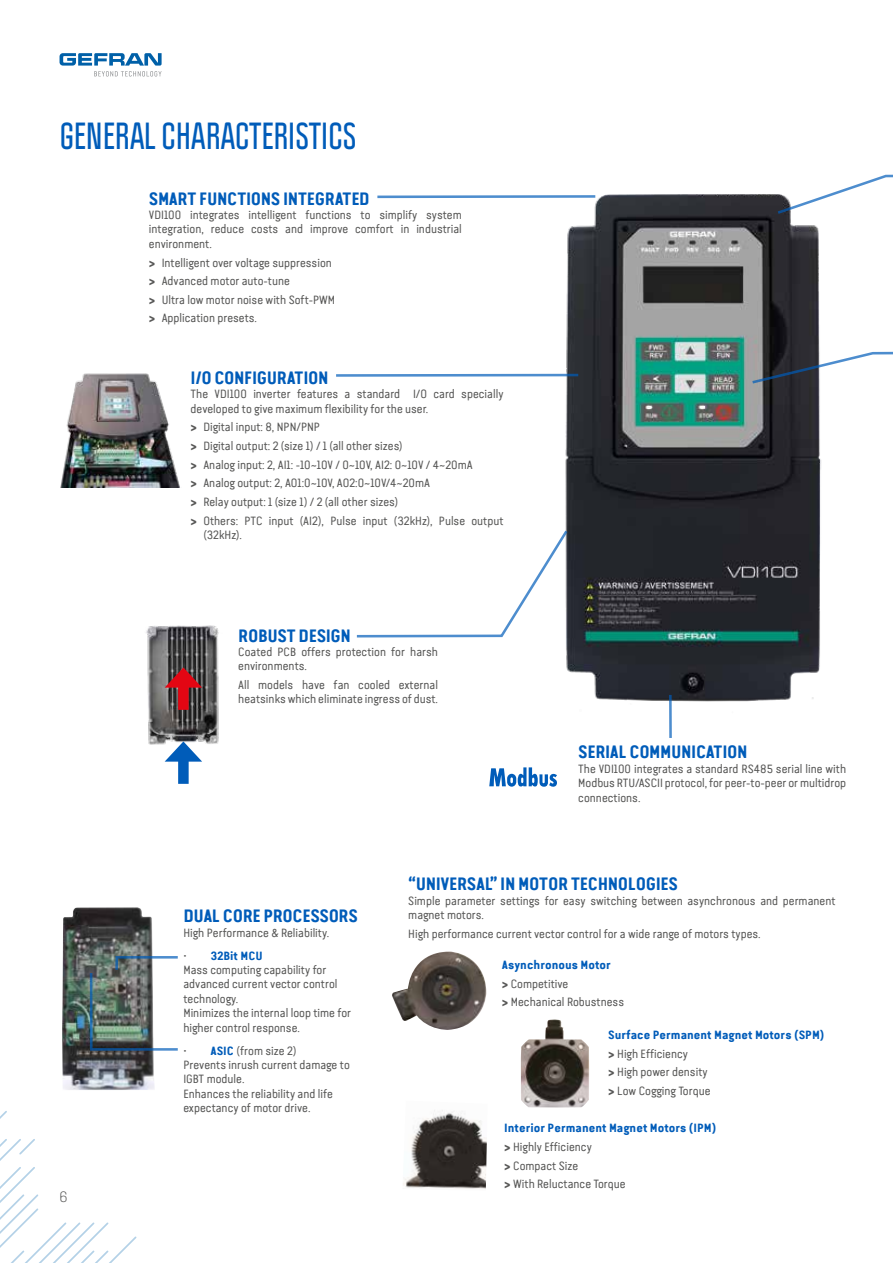
<style>
.page{position:relative;width:893px;height:1263px;background:#fff}
.page>*{position:absolute;margin:0;border:0;box-sizing:border-box;transform-origin:0 0}
.t1{font:700 33px "Politica";color:#005cb9;scale:.96 1}
.t2{font:700 18px "Van Condensed Pro";letter-spacing:-.025em;color:#005cb9;scale:.96 1}
.t3{font:300 15px "Van Condensed Light Pro";color:#575756}
.t4{font:12px/14.4px "Van Condensed Pro";color:#575756}
.s1{font-weight:700}
.s2{font-weight:700;color:#005cb9}
</style>
<div class="page">
<img style="left:550px;top:194px;width:271px;height:508px">
<svg style="left:0;top:1111px;width:137px;height:152px"></svg>
<svg style="left:60px;top:53px;width:102px;height:24px"></svg>
<img style="left:392px;top:951px;width:94px;height:79px">
<img style="left:403px;top:1110px;width:84px;height:79px">
<img style="left:520px;top:1019px;width:69px;height:89px">
<svg style="left:751px;top:350px;width:142px;height:35px"></svg>
<svg style="left:776px;top:174px;width:117px;height:41px"></svg>
<img style="left:62px;top:907px;width:92px;height:183px">
<img style="left:89px;top:955px;width:89px;height:97px">
<hr style="left:377px;top:195px;width:218px;height:3px;background:#005cb9">
<hr style="left:336px;top:374px;width:242px;height:3px;background:#005cb9">
<svg style="left:356px;top:529px;width:213px;height:110px"></svg>
<hr style="left:669px;top:695px;width:3px;height:43px;background:#005cb9">
<svg style="left:489px;top:767px;width:68px;height:20px"></svg>
<img style="left:146px;top:625px;width:73px;height:120px">
<div style="left:178px;top:754px;width:11px;height:30px;background:#005cb9"></div>
<svg style="left:165px;top:741px;width:37px;height:21px"></svg>
<div style="left:178px;top:680px;width:11px;height:30px;background:#e30613"></div>
<svg style="left:165px;top:667px;width:37px;height:21px"></svg>
<img style="left:60px;top:373px;width:120px;height:115px">
<h1 class="t1" style="left:60px;top:114px;width:311px">GENERAL CHARACTERISTICS</h1>
<h2 class="t2" style="left:149px;top:185px;width:232px">SMART FUNCTIONS INTEGRATED</h2>
<p class="t4" style="left:149px;top:207px;width:314px;text-align:justify">VDI100 integrates intelligent functions to simplify system integration, reduce costs and improve comfort in industrial environment.</p>
<p class="t4" style="left:149px;top:252px;width:188px;line-height:18.6px"><span class="s1">&gt;</span> Intelligent over voltage suppression <span class="s1">&gt;</span> Advanced motor auto-tune<br><span class="s1">&gt;</span> Ultra low motor noise with Soft-PWM <span class="s1">&gt;</span> Application presets.</p>
<h2 class="t2" style="left:191px;top:364px;width:145px">I/O CONFIGURATION</h2>
<p class="t4" style="left:191px;top:386px;width:314px">The VDI100 inverter features a standard I/O card specially developed to give maximum flexibility for the user.</p>
<p class="t4" style="left:191px;top:417px;width:314px;line-height:18.6px"><span class="s1">&gt;</span> Digital input: 8, NPN/PNP<br><span class="s1">&gt;</span> Digital output: 2 (size 1) / 1 (all other sizes)<br><span class="s1">&gt;</span> Analog input: 2, AI1: -10~10V / 0~10V, AI2: 0~10V / 4~20mA<br><span class="s1">&gt;</span> Analog output: 2, AO1:0~10V, AO2:0~10V/4~20mA<br><span class="s1">&gt;</span> Relay output: 1 (size 1) / 2 (all other sizes)<br><span class="s1">&gt;</span> Others: PTC input (AI2), Pulse input (32kHz), Pulse output</p>
<p class="t4" style="left:203px;top:527px;width:40px">(32kHz).</p>
<p class="t3" style="left:60px;top:1187px;width:10px">6</p>
<h2 class="t2" style="left:238px;top:622px;width:119px">ROBUST DESIGN</h2>
<p class="t4" style="left:238px;top:644px;width:201px">Coated PCB offers protection for harsh environments.</p>
<p class="t4" style="left:238px;top:677px;width:201px">All models have fan cooled external heatsinks which eliminate ingress of dust.</p>
<h2 class="t2" style="left:578px;top:739px;width:178px">SERIAL COMMUNICATION</h2>
<p class="t4" style="left:578px;top:760px;width:269px;text-align:justify">The VDI100 integrates a standard RS485 serial line with Modbus RTU/ASCII protocol, for peer-to-peer or multidrop connections.</p>
<h2 class="t2" style="left:183px;top:902px;width:183px">DUAL CORE PROCESSORS</h2>
<p class="t4" style="left:183px;top:924px;width:147px">High Performance &amp; Reliability.</p>
<p class="t4" style="left:183px;top:947px;width:169px">• <span class="s2">32Bit MCU<br></span>Mass computing capability for advanced current vector control technology.<br>Minimizes the internal loop time for higher control response.</p>
<p class="t4" style="left:183px;top:1042px;width:168px">• <span class="s2">ASIC</span> (from size 2)<br>Prevents inrush current damage to<br>IGBT module.<br>Enhances the reliability and life expectancy of motor drive.</p>
<h2 class="t2" style="left:408px;top:871px;width:282px">“UNIVERSAL” IN MOTOR TECHNOLOGIES</h2>
<p class="t4" style="left:408px;top:892px;width:429px">Simple parameter settings for easy switching between asynchronous and permanent magnet motors.</p>
<p class="t4" style="left:408px;top:925px;width:354px">High performance current vector control for a wide range of motors types.</p>
<p class="t4" style="left:502px;top:954px;width:124px;line-height:18.6px"><span class="s2">Asynchronous Motor<br></span><span class="s1">&gt;</span> Competitive<br><span class="s1">&gt;</span> Mechanical Robustness</p>
<p class="t4" style="left:608px;top:1025px;width:218px;line-height:18.6px"><span class="s2">Surface Permanent Magnet Motors (SPM) </span><span class="s1">&gt;</span> High Efficiency<br><span class="s1">&gt;</span> High power density<br><span class="s1">&gt;</span> Low Cogging Torque</p>
<p class="t4" style="left:504px;top:1118px;width:214px;line-height:18.6px"><span class="s2">Interior Permanent Magnet Motors (IPM) </span><span class="s1">&gt;</span> Highly Efficiency<br><span class="s1">&gt;</span> Compact Size<br><span class="s1">&gt;</span> With Reluctance Torque</p>
</div>
